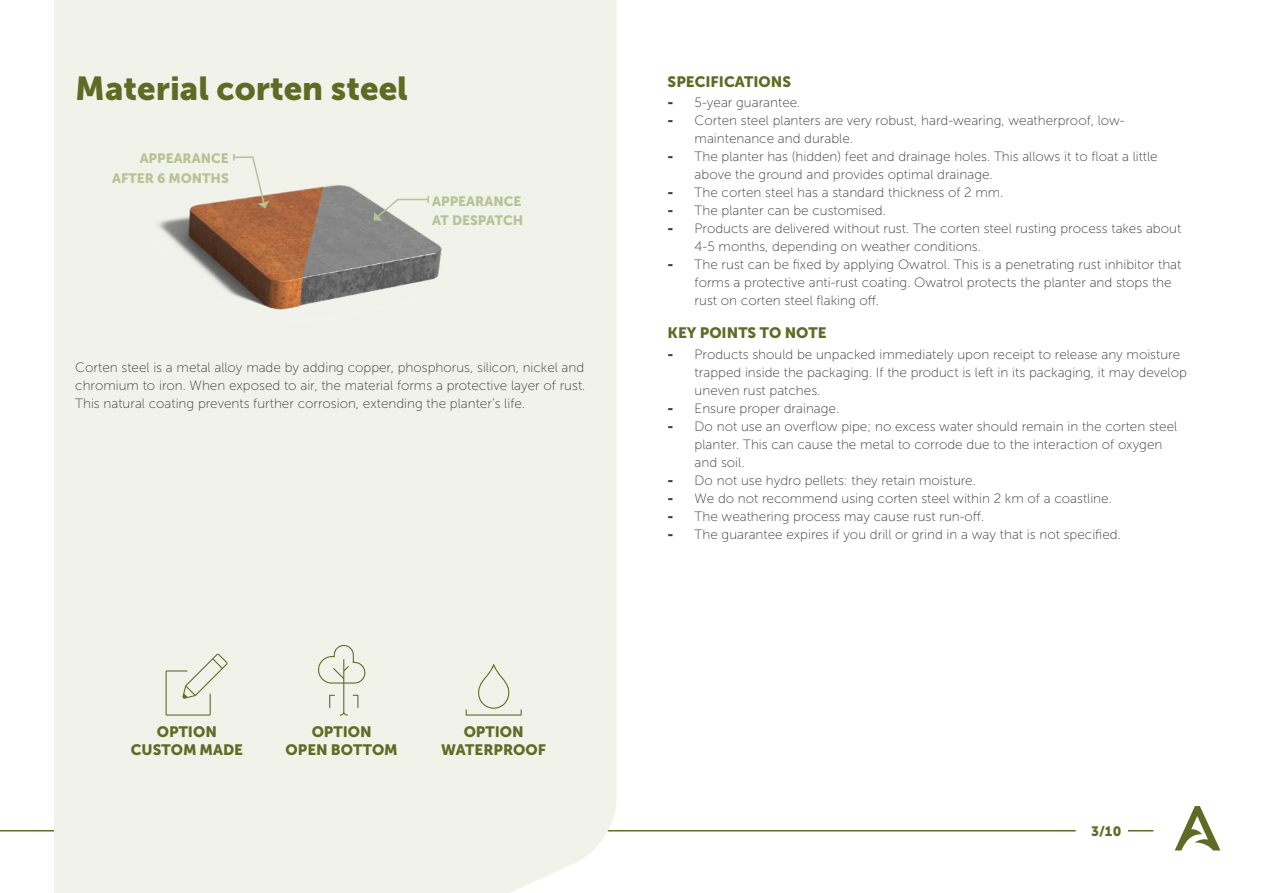
<style>
.page{position:relative;width:1263px;height:893px;background:#fff}
.page>*{position:absolute;margin:0;border:0;box-sizing:border-box;transform-origin:0 0}
.t1{font:33px "Museo Sans 900";color:#5f6b24}
.t2{font:15px/18px "Museo Sans 900";color:#5f6b24;text-align:center}
.t3{font:13.5px/18px "Museo Sans 100";color:#3c3c3b}
.t4{font:13.5px/19.5px "Museo Sans 900";color:#b6c494;text-align:right}
.t5{font:13.5px "Museo Sans 900";color:#5f6b24}
.s1{font-family:"Museo Sans 900"}
</style>
<div class="page">
<svg style="left:1175px;top:806px;width:45px;height:44px"></svg>
<svg style="left:1128px;top:830px;width:25px;height:1px"></svg>
<hr style="left:0;top:830px;width:80px;height:1px;background:#5f6b24">
<hr style="left:217px;top:830px;width:859px;height:1px;background:#5f6b24">
<div style="left:54px;top:0;width:563px;height:893px;background:#f1f3eb"></div>
<img style="left:111px;top:142px;width:419px;height:200px">
<svg style="left:232px;top:154px;width:37px;height:54px;background:#e0d7c7"></svg>
<svg style="left:373px;top:196px;width:57px;height:25px"></svg>
<svg style="left:166px;top:653px;width:62px;height:63px;background:#e5e8db"></svg>
<svg style="left:318px;top:645px;width:47px;height:71px;background:#e4e7da"></svg>
<svg style="left:466px;top:664px;width:56px;height:52px;background:#e7e9dd"></svg>
<h1 class="t1" style="left:75px;top:70px;width:334px">Material corten steel</h1>
<p class="t4" style="left:112px;top:149px;width:118px">APPEARANCE<br>AFTER 6 MONTHS</p>
<p class="t4" style="left:432px;top:191px;width:93px;text-align:left">APPEARANCE<br>AT DESPATCH</p>
<p class="t3" style="left:75px;top:359px;width:512px;text-align:justify">Corten steel is a metal alloy made by adding copper, phosphorus, silicon, nickel and chromium to iron. When exposed to air, the material forms a protective layer of rust.<br>This natural coating prevents further corrosion, extending the planter’s life.</p>
<p class="t2" style="left:131px;top:723px;width:114px">OPTION<br>CUSTOM MADE</p>
<p class="t2" style="left:286px;top:723px;width:114px">OPTION<br>OPEN BOTTOM</p>
<p class="t2" style="left:441px;top:723px;width:106px">OPTION<br>WATERPROOF</p>
<p class="t2" style="left:668px;top:72px;width:125px">SPECIFICATIONS</p>
<p class="t3" style="left:668px;top:94px;width:134px"><span class="s1">-</span> 5-year guarantee.</p>
<p class="t3" style="left:695px;top:112px;width:432px;text-indent:-27px"><span class="s1">-</span> Corten steel planters are very robust, hard-wearing, weatherproof, low&shy;maintenance and durable.</p>
<p class="t3" style="left:695px;top:148px;width:465px;text-indent:-27px"><span class="s1">-</span> The planter has (hidden) feet and drainage holes. This allows it to float a little above the ground and provides optimal drainage.</p>
<p class="t3" style="left:668px;top:184px;width:337px"><span class="s1">-</span> The corten steel has a standard thickness of 2 mm.</p>
<p class="t3" style="left:668px;top:202px;width:220px"><span class="s1">-</span> The planter can be customised.</p>
<p class="t3" style="left:695px;top:220px;width:488px;text-indent:-27px"><span class="s1">-</span> Products are delivered without rust. The corten steel rusting process takes about<br>4-5 months, depending on weather conditions.</p>
<p class="t3" style="left:695px;top:256px;width:488px;text-indent:-27px"><span class="s1">-</span> The rust can be fixed by applying Owatrol. This is a penetrating rust inhibitor that forms a protective anti-rust coating. Owatrol protects the planter and stops the rust on corten steel flaking off.</p>
<p class="t2" style="left:668px;top:323px;width:161px">KEY POINTS TO NOTE</p>
<p class="t3" style="left:695px;top:345px;width:494px;text-indent:-27px"><span class="s1">-</span> Products should be unpacked immediately upon receipt to release any moisture trapped inside the packaging. If the product is left in its packaging, it may develop uneven rust patches.</p>
<p class="t3" style="left:668px;top:399px;width:173px"><span class="s1">-</span> Ensure proper drainage.</p>
<p class="t3" style="left:695px;top:417px;width:484px;text-indent:-27px"><span class="s1">-</span> Do not use an overflow pipe; no excess water should remain in the corten steel planter. This can cause the metal to corrode due to the interaction of oxygen and soil.</p>
<p class="t3" style="left:668px;top:471px;width:310px"><span class="s1">-</span> Do not use hydro pellets: they retain moisture.</p>
<p class="t3" style="left:668px;top:489px;width:446px"><span class="s1">-</span> We do not recommend using corten steel within 2 km of a coastline.</p>
<p class="t3" style="left:668px;top:507px;width:318px"><span class="s1">-</span> The weathering process may cause rust run-off.</p>
<p class="t3" style="left:668px;top:525px;width:455px"><span class="s1">-</span> The guarantee expires if you drill or grind in a way that is not specified.</p>
<p class="t5" style="left:1091px;top:823px;width:32px">3/10</p>
</div>
